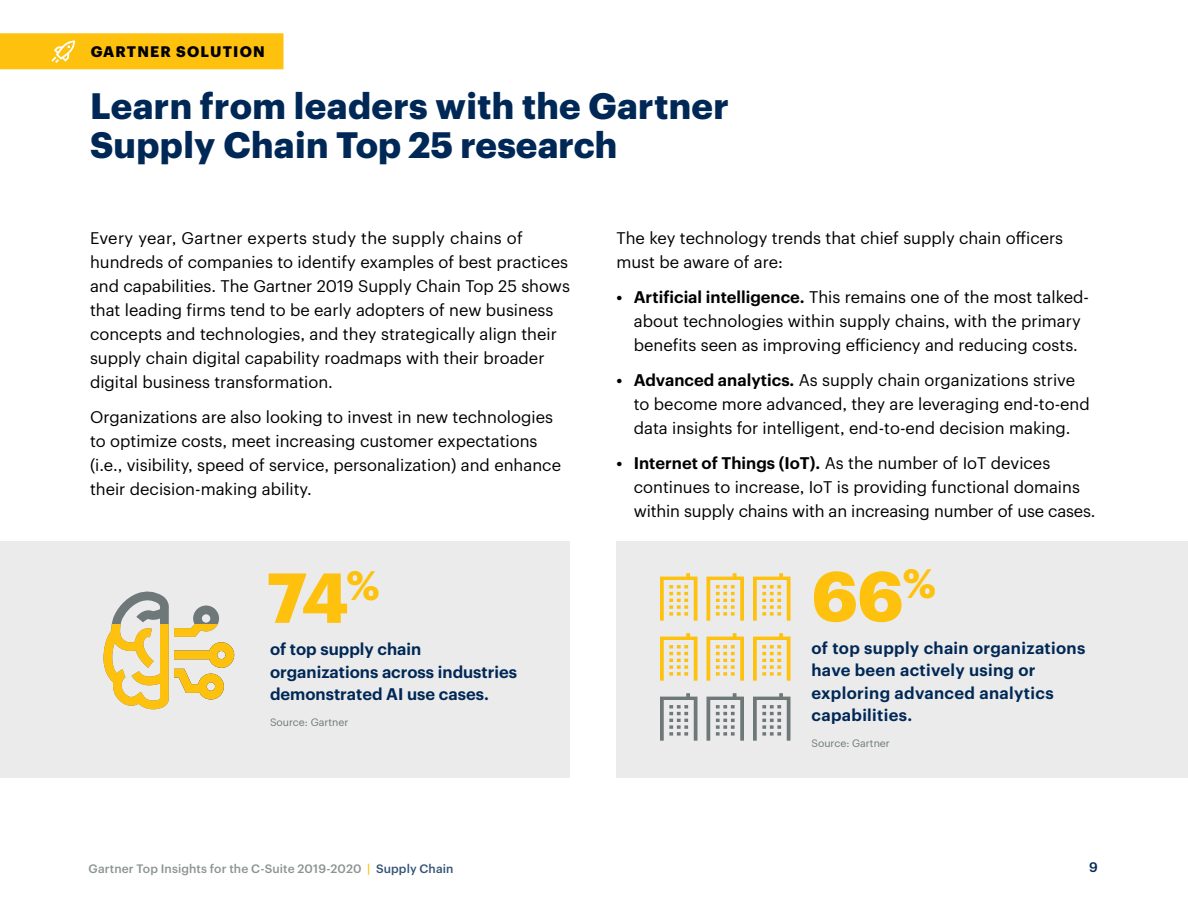
<style>
.page{position:relative;width:1188px;height:918px;background:#fff}
.page>*{position:absolute;margin:0;border:0;box-sizing:border-box;transform-origin:0 0}
.Body_Text_Subheader{font:700 69px "Graphik";color:#fec10d}
.Chapter_Opener{font:700 36px/39px "Graphik";letter-spacing:.01em;color:#002856}
.Body_Text{font:16.5px/24px "Graphik";color:#000}
.Body_Text_Subheader-2{font:600 16.5px/22.5px "Graphik";letter-spacing:.02em;color:#002856}
.Body_Text_Subheader-3{font:600 16.5px/22.5px "Graphik";color:#002856}
.Body_Text_Subheader-4{font:700 15px "Graphik";letter-spacing:.08em;color:#000}
.t1{font:500 13.5px "Graphik";color:#002856}
.t2{font:500 12px "Graphik";letter-spacing:.01em;color:#8c9393}
.t3{font:10.5px "Graphik";color:#6f7878}
.s1{color:#fec10d}
.s2{color:#335378}
.s3{font-weight:600}
</style>
<div class="page">
<div style="left:1px;top:34px;width:281px;height:34px;background:#fec10d"></div>
<div style="left:0;top:33px;width:284px;height:36px;border:2px solid #fec10d"></div>
<svg style="left:51px;top:40px;width:24px;height:23px"></svg>
<div style="left:0;top:542px;width:570px;height:236px;background:#ebebeb"></div>
<svg style="left:103px;top:591px;width:131px;height:118px"></svg>
<div style="left:616px;top:542px;width:572px;height:236px;background:#ebebeb"></div>
<svg style="left:660px;top:573px;width:38px;height:48px"></svg>
<svg style="left:706px;top:573px;width:38px;height:48px"></svg>
<svg style="left:753px;top:573px;width:37px;height:48px"></svg>
<svg style="left:660px;top:633px;width:38px;height:48px"></svg>
<svg style="left:706px;top:633px;width:38px;height:48px"></svg>
<svg style="left:753px;top:633px;width:37px;height:48px"></svg>
<svg style="left:660px;top:693px;width:38px;height:48px"></svg>
<svg style="left:706px;top:693px;width:38px;height:48px"></svg>
<svg style="left:753px;top:693px;width:37px;height:48px"></svg>
<p class="Body_Text_Subheader-4" style="left:91px;top:40px;width:176px">GARTNER SOLUTION</p>
<p class="Chapter_Opener" style="left:90px;top:83px;width:640px">Learn from leaders with the Gartner<br>Supply Chain Top 25 research</p>
<p class="Body_Text" style="left:90px;top:225px;width:482px">Every year, Gartner experts study the supply chains of hundreds of companies to identify examples of best practices and capabilities. The Gartner 2019 Supply Chain Top 25 shows that leading firms tend to be early adopters of new business concepts and technologies, and they strategically align their supply chain digital capability roadmaps with their broader digital business transformation.</p>
<p class="Body_Text" style="left:90px;top:404px;width:473px">Organizations are also looking to invest in new technologies to optimize costs, meet increasing customer expectations (i.e., visibility, speed of service, personalization) and enhance their decision-making ability.</p>
<p class="Body_Text_Subheader" style="left:267px;top:544px;width:114px">74<sup>%</sup></p>
<p class="Body_Text_Subheader-3" style="left:270px;top:637px;width:249px">of top supply chain organizations across industries demonstrated AI use cases.</p>
<p class="t3" style="left:270px;top:714px;width:80px">Source: Gartner</p>
<p class="t2" style="left:88px;top:859px;width:366px">Gartner Top Insights for the C-Suite 2019-2020 <span class="s1">|</span> <span class="s2">Supply Chain</span></p>
<p class="Body_Text" style="left:616px;top:225px;width:448px">The key technology trends that chief supply chain officers must be aware of are:</p>
<p class="Body_Text" style="left:616px;top:284px;width:474px;text-align:center"><span class="s3">• Artificial intelligence.</span> This remains one of the most talked&shy;about technologies within supply chains, with the primary benefits seen as improving efficiency and reducing costs.</p>
<p class="Body_Text" style="left:634px;top:367px;width:457px;text-indent:-17px"><span class="s3">• Advanced analytics.</span> As supply chain organizations strive to become more advanced, they are leveraging end-to-end data insights for intelligent, end-to-end decision making.</p>
<p class="Body_Text" style="left:634px;top:449px;width:463px;text-indent:-17px"><span class="s3">• Internet of Things (IoT).</span> As the number of IoT devices continues to increase, IoT is providing functional domains within supply chains with an increasing number of use cases.</p>
<p class="Body_Text_Subheader" style="left:812px;top:543px;width:126px">66<sup>%</sup></p>
<p class="Body_Text_Subheader-2" style="left:812px;top:635px;width:275px">of top supply chain organizations have been actively using or exploring advanced analytics capabilities.</p>
<p class="t3" style="left:812px;top:735px;width:80px">Source: Gartner</p>
<p class="t1" style="left:1089px;top:857px;width:10px">9</p>
</div>
